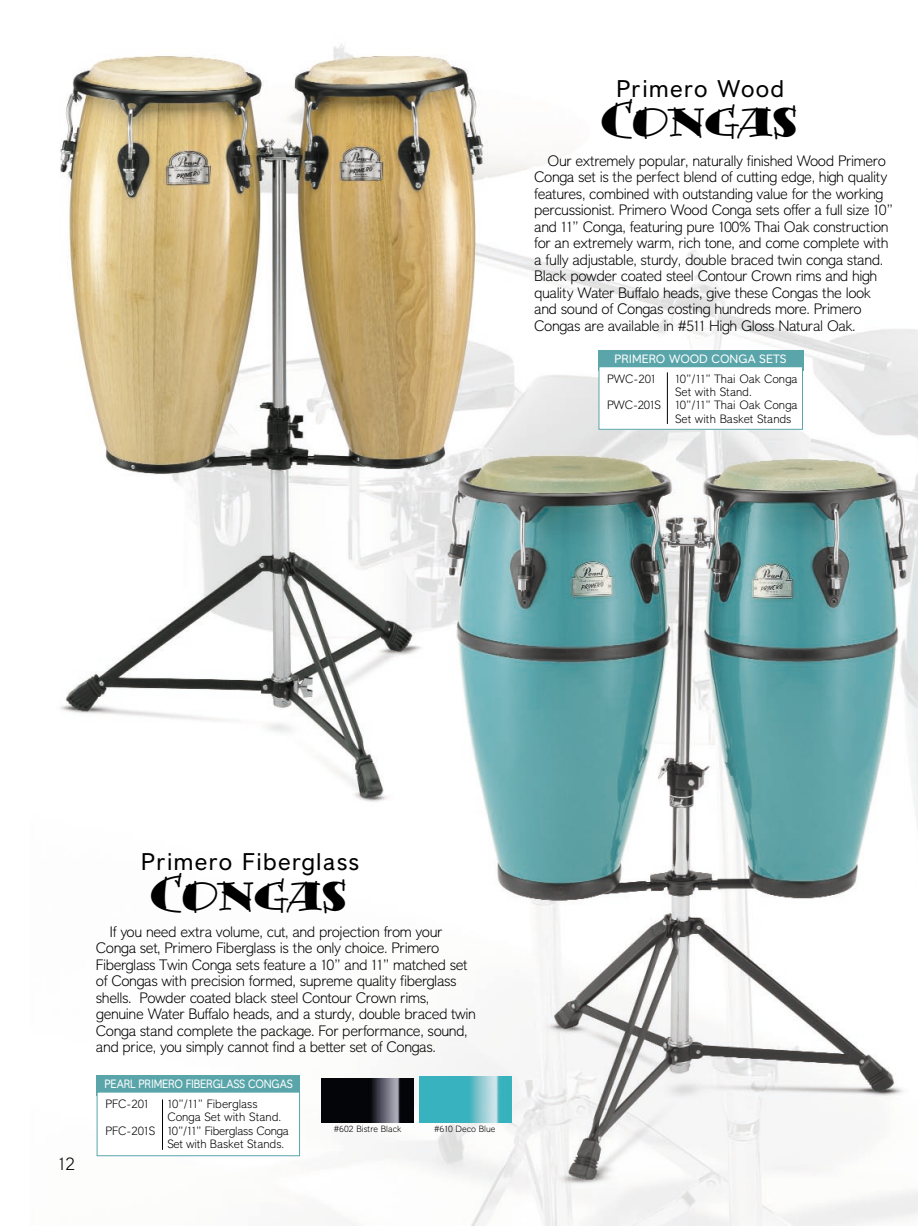
<style>
.page{position:relative;width:918px;height:1232px;background:#fff}
.page>*{position:absolute;margin:0;border:0;box-sizing:border-box;transform-origin:0 0}
.t1{font:45px "Bermuda Solid";color:#000}
.t2{font:700 24px "Liteweit";letter-spacing:.055em;color:#000}
.t3{font:18px "Liteweit";color:#000}
.t4{font:15px/16.5px "Liteweit";letter-spacing:-.025em;color:#000}
.t5{font:12px/13.2px "Liteweit";color:#000}
.t6{font:700 12px "Liteweit";letter-spacing:-.015em;color:#fff;scale:.9 1}
.t7{font:700 12px "Liteweit";letter-spacing:-.015em;color:#fff}
.t8{font:9px "Liteweit";color:#000}
</style>
<div class="page">
<img style="left:60px;top:43px;width:858px;height:1182px">
<div style="left:598px;top:350px;width:206px;height:20px;background:#59a5aa"></div>
<div style="left:599px;top:367px;width:203px;height:62px;background:#fff"></div>
<div style="left:599px;top:366px;width:204px;height:64px;border:1px solid #59a5aa"></div>
<hr style="left:667px;top:372px;width:1px;height:52px;background:#000">
<div style="left:96px;top:1075px;width:204px;height:20px;background:#59a5aa"></div>
<div style="left:97px;top:1092px;width:203px;height:63px;background:#fff"></div>
<div style="left:97px;top:1091px;width:203px;height:65px;border:1px solid #59a5aa"></div>
<hr style="left:162px;top:1099px;width:1px;height:50px;background:#000">
<img style="left:322px;top:1078px;width:91px;height:44px">
<img style="left:420px;top:1076px;width:91px;height:46px">
<h2 class="t2" style="left:616px;top:80px;width:169px">Primero Wood</h2>
<h1 class="t1" style="left:600px;top:95px;width:199px">CONGAS</h1>
<p class="t4" style="left:534px;top:153px;width:361px;text-indent:14px">Our extremely popular, naturally finished Wood Primero Conga set is the perfect blend of cutting edge, high quality features, combined with outstanding value for the working percussionist. Primero Wood Conga sets offer a full size 10” and 11” Conga, featuring pure 100% Thai Oak construction for an extremely warm, rich tone, and come complete with a fully adjustable, sturdy, double braced twin conga stand.<br>Black powder coated steel Contour Crown rims and high quality Water Buffalo heads, give these Congas the look and sound of Congas costing hundreds more. Primero Congas are available in #511 High Gloss Natural Oak.</p>
<p class="t7" style="left:615px;top:354px;width:174px">PRIMERO WOOD CONGA SETS</p>
<p class="t5" style="left:607px;top:366px;width:55px;line-height:26.2px">PWC-201<br>PWC-201S</p>
<p class="t5" style="left:675px;top:373px;width:124px">10”/11” Thai Oak Conga<br>Set with Stand.<br>10”/11” Thai Oak Conga<br>Set with Basket Stands</p>
<p class="t3" style="left:58px;top:1157px;width:18px">12</p>
<h2 class="t2" style="left:141px;top:852px;width:220px">Primero Fiberglass</h2>
<h1 class="t1" style="left:149px;top:868px;width:199px">CONGAS</h1>
<p class="t4" style="left:96px;top:924px;width:382px;text-indent:14px">If you need extra volume, cut, and projection from your Conga set, Primero Fiberglass is the only choice. Primero Fiberglass Twin Conga sets feature a 10” and 11” matched set of Congas with precision formed, supreme quality fiberglass shells. Powder coated black steel Contour Crown rims, genuine Water Buffalo heads, and a sturdy, double braced twin Conga stand complete the package. For performance, sound, and price, you simply cannot find a better set of Congas.</p>
<p class="t6" style="left:105px;top:1079px;width:211px">PEARL PRIMERO FIBERGLASS CONGAS</p>
<p class="t5" style="left:105px;top:1092px;width:51px;line-height:26.2px">PFC-201<br>PFC-201S</p>
<p class="t5" style="left:167px;top:1098px;width:123px">10”/11” Fiberglass<br>Conga Set with Stand.<br>10”/11” Fiberglass Conga<br>Set with Basket Stands.</p>
<p class="t8" style="left:334px;top:1125px;width:69px">#602 Bistre Black</p>
<p class="t8" style="left:434px;top:1125px;width:63px">#610 Deco Blue</p>
</div>
